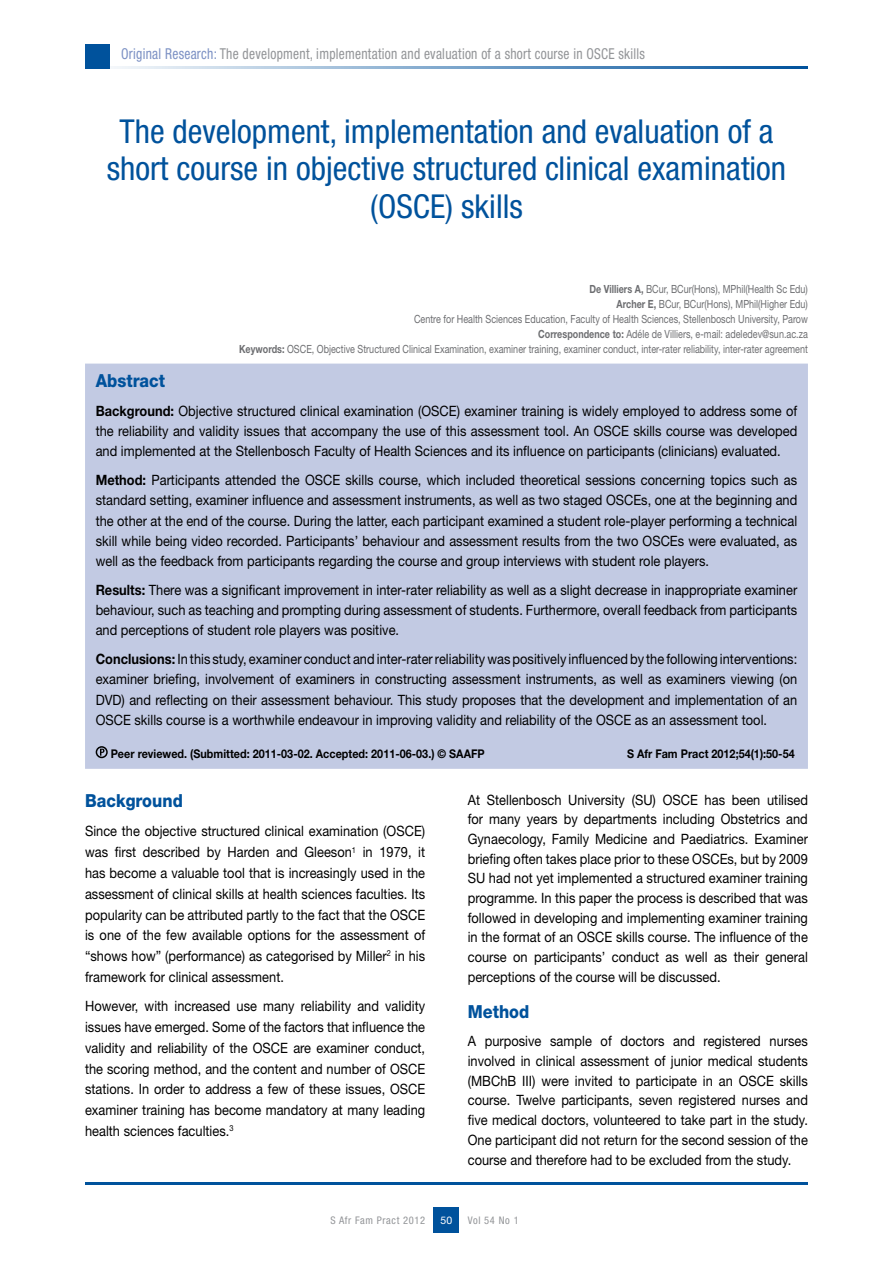
<style>
.page{position:relative;width:893px;height:1263px;background:#fff}
.page>*{position:absolute;margin:0;border:0;box-sizing:border-box;transform-origin:0 0}
.t1{font:condensed 33px/37.5px "Helvetica Neue LT Std";color:#00529c;text-align:center}
.t2{font:800 18px "Helvetica Neue LT Std";color:#00529c;scale:.9 1}
.t3{font:condensed 15px "Helvetica Neue LT Std";letter-spacing:.02em;color:#939598;scale:.9 1}
.t4{font:14.25px/20.9px "Helvetica Neue LT Std";color:#000;text-align:justify;scale:.9 1}
.t5{font:700 12px "Helvetica Neue LT Std";color:#000;scale:.9 1}
.t6{font:11.25px/15px "Helvetica Neue LT Std";color:#6d6e71;text-align:right;scale:.8 1}
.t7{font:condensed 10.5px "Helvetica Neue LT Std";letter-spacing:.06em;color:#939598}
.t8{font:10.5px "Helvetica Neue LT Std";color:#fff}
.s1{color:#7c91c4}
.s2{font-weight:700}
</style>
<div class="page">
<hr style="left:85px;top:66px;width:723px;height:2px;background:#00529c">
<div style="left:85px;top:44px;width:24px;height:24px;background:#00529c"></div>
<div style="left:434px;top:1208px;width:25px;height:25px;background:#00529c"></div>
<hr style="left:85px;top:1182px;width:723px;height:2px;background:#00529c">
<div style="left:85px;top:364px;width:723px;height:405px;background:#c2cae3"></div>
<div style="left:96px;top:746px;width:12px;height:12px;border:2px solid #000;border-radius:50%"></div>
<svg style="left:100px;top:749px;width:4px;height:7px"></svg>
<p class="t3" style="left:121px;top:45px;width:584px"><span class="s1">Original Research:</span> The development, implementation and evaluation of a short course in OSCE skills</p>
<h1 class="t1" style="left:107px;top:112px;width:681px">The development, implementation and evaluation of a short course in objective structured clinical examination (OSCE) skills</h1>
<p class="t6" style="left:239px;top:282px;width:712px"><span class="s2">De Villiers A,</span> BCur, BCur(Hons), MPhil(Health Sc Edu)<br><span class="s2">Archer E,</span> BCur, BCur(Hons), MPhil(Higher Edu)<br>Centre for Health Sciences Education, Faculty of Health Sciences, Stellenbosch University, Parow<br><span class="s2">Correspondence to:</span> Adéle de Villiers, e-mail: adeledev@sun.ac.za<br><span class="s2">Keywords:</span> OSCE, Objective Structured Clinical Examination, examiner training, examiner conduct, inter-rater reliability, inter-rater agreement</p>
<p class="t2" style="left:96px;top:370px;width:79px">Abstract</p>
<p class="t4" style="left:96px;top:400px;width:781px;line-height:20.2px"><span class="s2">Background:</span> Objective structured clinical examination (OSCE) examiner training is widely employed to address some of the reliability and validity issues that accompany the use of this assessment tool. An OSCE skills course was developed and implemented at the Stellenbosch Faculty of Health Sciences and its influence on participants (clinicians) evaluated.</p>
<p class="t4" style="left:96px;top:470px;width:781px;line-height:20.2px"><span class="s2">Method:</span> Participants attended the OSCE skills course, which included theoretical sessions concerning topics such as standard setting, examiner influence and assessment instruments, as well as two staged OSCEs, one at the beginning and the other at the end of the course. During the latter, each participant examined a student role-player performing a technical skill while being video recorded. Participants’ behaviour and assessment results from the two OSCEs were evaluated, as well as the feedback from participants regarding the course and group interviews with student role players.</p>
<p class="t4" style="left:96px;top:579px;width:781px;line-height:20.2px"><span class="s2">Results:</span> There was a significant improvement in inter-rater reliability as well as a slight decrease in inappropriate examiner behaviour, such as teaching and prompting during assessment of students. Furthermore, overall feedback from participants and perceptions of student role players was positive.</p>
<p class="t4" style="left:96px;top:649px;width:781px;line-height:20.2px"><span class="s2">Conclusions:</span> In this study, examiner conduct and inter-rater reliability was positively influenced by the following interventions: examiner briefing, involvement of examiners in constructing assessment instruments, as well as examiners viewing (on DVD) and reflecting on their assessment behaviour. This study proposes that the development and implementation of an OSCE skills course is a worthwhile endeavour in improving validity and reliability of the OSCE as an assessment tool.</p>
<p class="t5" style="left:111px;top:746px;width:417px">Peer reviewed. (Submitted: 2011-03-02. Accepted: 2011-06-03.) © SAAFP</p>
<p class="t5" style="left:627px;top:746px;width:188px">S Afr Fam Pract 2012;54(1):50-54</p>
<p class="t2" style="left:85px;top:790px;width:110px">Background</p>
<p class="t4" style="left:85px;top:821px;width:380px">Since the objective structured clinical examination (OSCE) was first described by Harden and Gleeson<sup>1</sup> in 1979, it has become a valuable tool that is increasingly used in the assessment of clinical skills at health sciences faculties. Its popularity can be attributed partly to the fact that the OSCE is one of the few available options for the assessment of “shows how” (performance) as categorised by Miller<sup>2</sup> in his framework for clinical assessment.</p>
<p class="t4" style="left:85px;top:995px;width:380px">However, with increased use many reliability and validity issues have emerged. Some of the factors that influence the validity and reliability of the OSCE are examiner conduct, the scoring method, and the content and number of OSCE stations. In order to address a few of these issues, OSCE examiner training has become mandatory at many leading health sciences faculties.<sup>3</sup></p>
<p class="t4" style="left:468px;top:789px;width:379px;line-height:19.6px">At Stellenbosch University (SU) OSCE has been utilised for many years by departments including Obstetrics and Gynaecology, Family Medicine and Paediatrics. Examiner briefing often takes place prior to these OSCEs, but by 2009<br>SU had not yet implemented a structured examiner training programme. In this paper the process is described that was followed in developing and implementing examiner training in the format of an OSCE skills course. The influence of the course on participants’ conduct as well as their general perceptions of the course will be discussed.</p>
<p class="t2" style="left:468px;top:1001px;width:70px">Method</p>
<p class="t4" style="left:468px;top:1031px;width:379px;line-height:19.8px">A purposive sample of doctors and registered nurses involved in clinical assessment of junior medical students (MBChB III) were invited to participate in an OSCE skills course. Twelve participants, seven registered nurses and five medical doctors, volunteered to take part in the study.<br>One participant did not return for the second session of the course and therefore had to be excluded from the study.</p>
<p class="t7" style="left:330px;top:1214px;width:96px">S Afr Fam Pract 2012</p>
<p class="t8" style="left:441px;top:1214px;width:13px">50</p>
<p class="t7" style="left:468px;top:1214px;width:52px">Vol 54 No 1</p>
</div>
